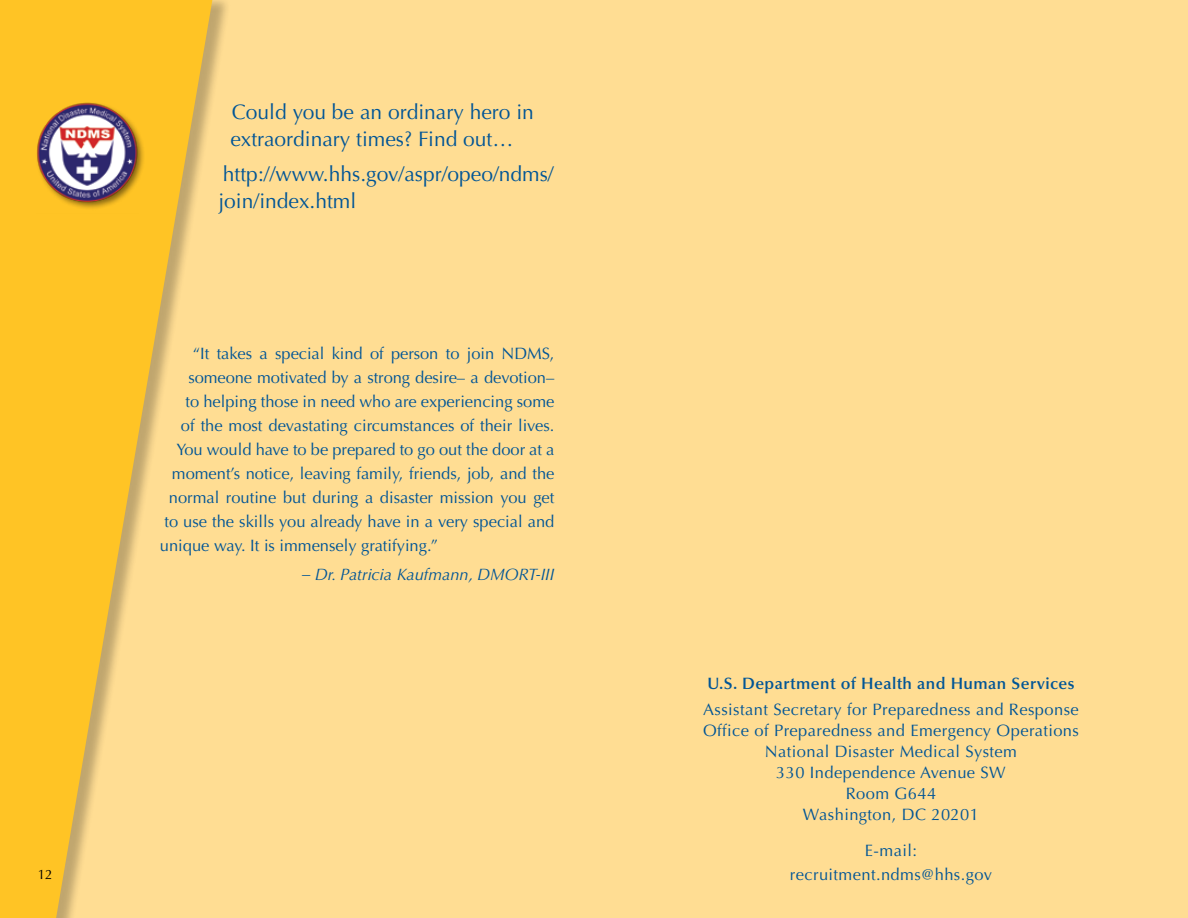
<style>
.page{position:relative;width:1188px;height:918px;background:#fff}
.page>*{position:absolute;margin:0;border:0;box-sizing:border-box;transform-origin:0 0}
.t1{font:21px/27px "Optima LT Std";color:#005596}
.t2{font:16.5px "Optima LT Std";color:#005596}
.t3{font:16.5px/21px "Optima LT Std";letter-spacing:.025em;color:#005596;text-align:center}
.t4{font:600 16.5px "Optima LT Std";letter-spacing:.025em;color:#005596}
.t5{font:italic 16.5px "Optima LT Std";color:#005596}
.t6{font:13.5px "Optima LT Std";color:#000}
</style>
<div class="page">
<div style="left:0;top:0;width:601px;height:918px;background:#ffdd93"></div>
<svg style="left:0;top:0;width:212px;height:918px;fill:#ffc425"></svg>
<div style="left:34px;top:101px;width:121px;height:132px;background:#ffc425"></div>
<img style="left:36px;top:100px;width:104px;height:109px">
<div style="left:586px;top:0;width:602px;height:918px;background:#ffdd93"></div>
<p class="t1" style="left:230px;top:98px;width:305px">Could you be an ordinary hero in extraordinary times? Find out…</p>
<p class="t1" style="left:218px;top:161px;width:337px">http://www.hhs.gov/aspr/opeo/ndms/ join/index.html</p>
<p class="t2" style="left:193px;top:344px;width:363px">“It takes a special kind of person to join N DMS,</p>
<p class="t2" style="left:188px;top:368px;width:367px">someone motivated by a strong desire– a devotion–</p>
<p class="t2" style="left:185px;top:392px;width:370px">to helping those in need who are experiencing some</p>
<p class="t2" style="left:181px;top:416px;width:375px">of the most devastating circumstances of their lives.</p>
<p class="t2" style="left:176px;top:440px;width:380px">You would have to be prepared to go out the door at a</p>
<p class="t2" style="left:172px;top:464px;width:384px">moment’s notice, leaving family, friends, job, and the</p>
<p class="t2" style="left:169px;top:488px;width:387px">normal routine but during a disaster mission you get</p>
<p class="t2" style="left:164px;top:512px;width:391px">to use the skills you already have in a very special and</p>
<p class="t2" style="left:160px;top:536px;width:280px">unique way. It is immensely gratifying.”</p>
<p class="t5" style="left:302px;top:565px;width:254px">– Dr. Patricia Kaufmann, DMORT-III</p>
<p class="t6" style="left:38px;top:867px;width:17px">12</p>
<p class="t4" style="left:707px;top:673px;width:369px">U.S. Department of Health and Human Services</p>
<p class="t3" style="left:703px;top:699px;width:377px">Assistant Secretary for Preparedness and Response<br>Office of Preparedness and Emergency Operations<br>N ational Disaster Medical System<br>330 I ndependence Avenue SW<br>Room G644<br>Washington, DC 20201</p>
<p class="t3" style="left:790px;top:839px;width:204px;line-height:24px">E-mail: recruitment.ndms@hhs.gov</p>
</div>
